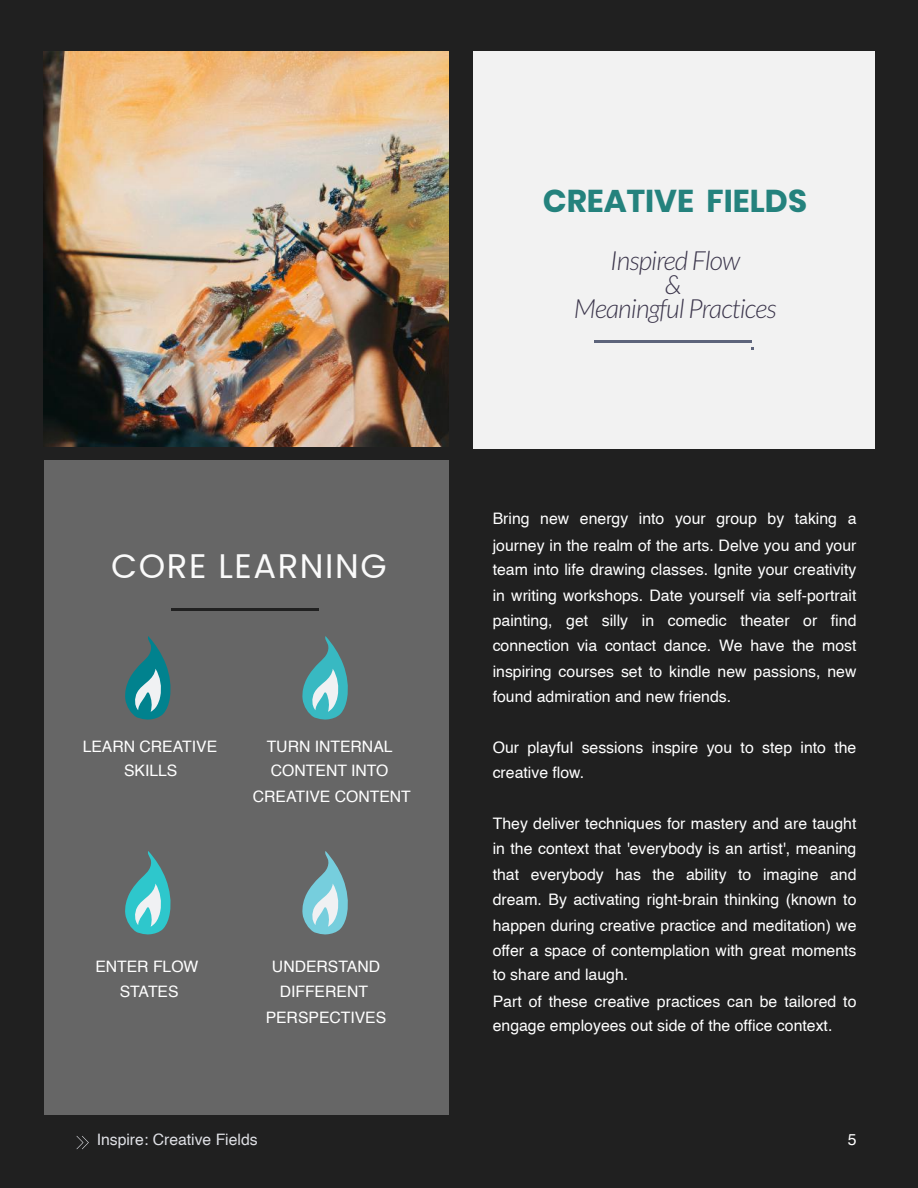
<style>
.page{position:relative;width:918px;height:1188px;background:#202020}
.page>*{position:absolute;margin:0;border:0;box-sizing:border-box;transform-origin:0 0}
.t1{font:33.75px "Poppins";letter-spacing:.045em;color:#fafafa}
.t2{font:700 31.5px "Poppins";color:#24827d}
.t3{font:italic 300 26.4px/23.9px "Lato";letter-spacing:-.03em;color:#3c364c;text-align:center}
.t4{font:15.9px/25.3px "Helvetica";color:#fff}
.t5{font:15.75px/25.3px "Helvetica";color:#fff;text-align:center}
.t6{font:15.75px "Helvetica";color:#dfe0e5}
</style>
<div class="page">
<div style="left:44px;top:460px;width:405px;height:655px;background:#666"></div>
<div style="left:474px;top:52px;width:401px;height:397px;background:#f2f2f2"></div>
<svg style="left:76px;top:1136px;width:13px;height:13px"></svg>
<hr style="left:171px;top:609px;width:84px;height:2px;background:#202020">
<hr style="left:255px;top:609px;width:64px;height:2px;background:#202020">
<svg style="left:125px;top:636px;width:46px;height:84px"></svg>
<svg style="left:302px;top:636px;width:46px;height:84px"></svg>
<svg style="left:125px;top:851px;width:46px;height:84px"></svg>
<svg style="left:302px;top:851px;width:46px;height:84px"></svg>
<hr style="left:594px;top:341px;width:83px;height:2px;background:#5d647b">
<hr style="left:677px;top:341px;width:75px;height:2px;background:#5d647b">
<img style="left:44px;top:52px;width:405px;height:395px">
<h1 class="t1" style="left:111px;top:551px;width:277px">CORE LEARNING</h1>
<p class="t5" style="left:83px;top:735px;width:136px;line-height:24.8px">LEARN CREATIVE<br>SKILLS</p>
<p class="t5" style="left:253px;top:735px;width:159px">TURN INTERNAL<br>CONTENT INTO<br>CREATIVE CONTENT</p>
<p class="t5" style="left:95px;top:955px;width:105px;line-height:24.8px">ENTER FLOW<br>STATES</p>
<p class="t5" style="left:266px;top:955px;width:122px">UNDERSTAND<br>DIFFERENT<br>PERSPECTIVES</p>
<h2 class="t2" style="left:543px;top:178px;width:266px">CREATIVE FIELDS</h2>
<h3 class="t3" style="left:574px;top:248px;width:204px">Inspired Flow<br>&amp;<br>Meaningful Practices</h3>
<p class="t4" style="left:493px;top:508px;width:365px;text-align:justify">Bring new energy into your group by taking a journey in the realm of the arts. Delve you and your team into life drawing classes. Ignite your creativity in writing workshops. Date yourself via self-portrait painting, get silly in comedic theater or fi nd connection via contact dance. We have the most inspiring courses set to kindle new passions, new found admiration and new friends.</p>
<p class="t4" style="left:493px;top:736px;width:365px;line-height:24.9px">Our playful sessions inspire you to step into the creative fl ow.</p>
<p class="t4" style="left:493px;top:812px;width:365px">They deliver techniques for mastery and are taught in the context that 'everybody is an artist', meaning that everybody has the ability to imagine and dream. By activating right-brain thinking (known to happen during creative practice and meditation) we offer a space of contemplation with great moments to share and laugh.<br>Part of these creative practices can be tailored to engage employees out side of the office context.</p>
<p class="t6" style="left:97px;top:1133px;width:162px">Inspire: Creative Fields</p>
<p class="t5" style="left:848px;top:1128px;width:10px">5</p>
</div>
